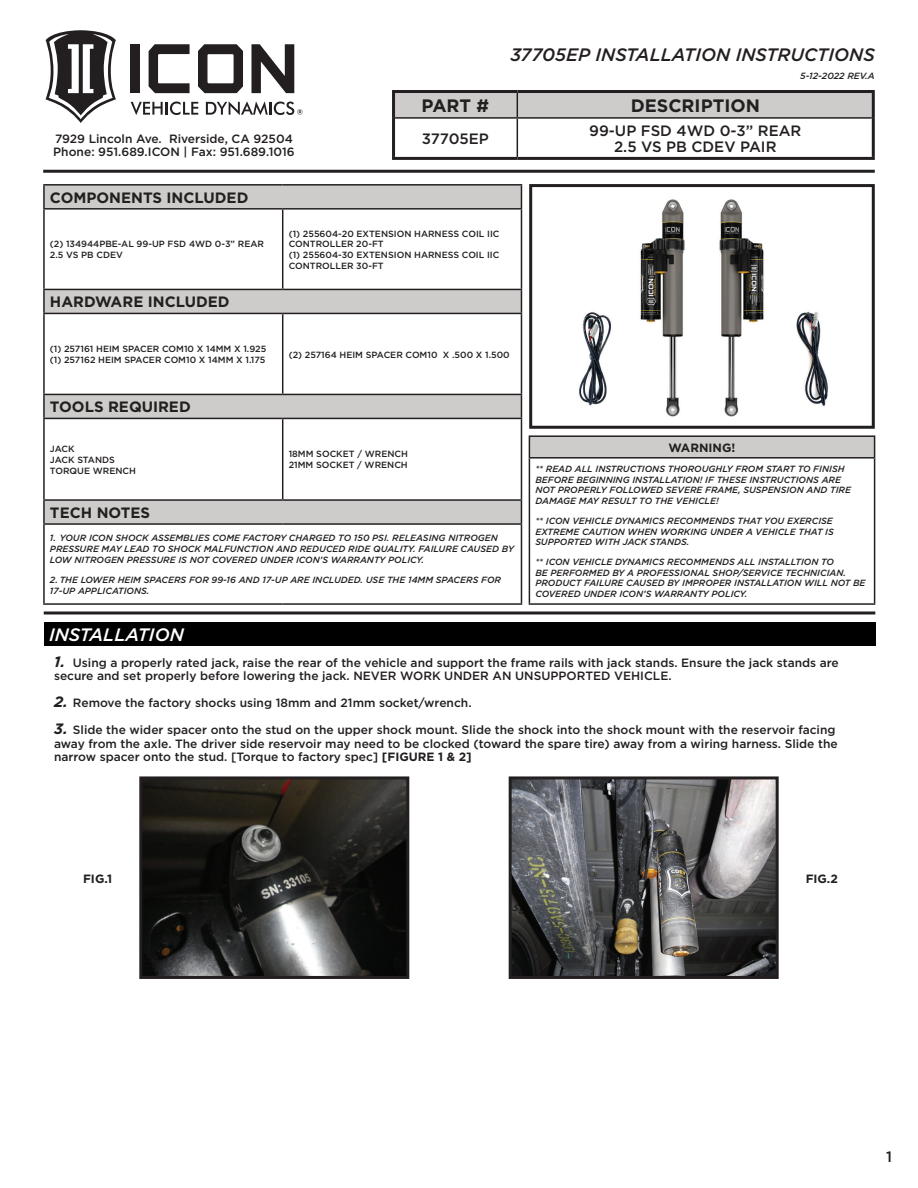
<style>
.page{position:relative;width:918px;height:1188px;background:#fff}
.page>*{position:absolute;margin:0;border:0;box-sizing:border-box;transform-origin:0 0}
.t1{font:italic 500 18px "Gotham";color:#231f20}
.t2{font:700 18px "Gotham";color:#231f20}
.t3{font:italic 500 18px "Gotham";color:#fff}
.t4{font:700 15px "Gotham";color:#231f20}
.t5{font:500 15px/16.5px "Gotham";color:#231f20;text-align:center}
.t6{font:500 12px/13.5px "Gotham";color:#231f20}
.t7{font:700 12px "Gotham";color:#231f20}
.t8{font:italic 500 9px/10.8px "Gotham";color:#231f20}
.t9{font:500 9px/10.8px "Gotham";color:#231f20}
.s1{font-weight:700;font-style:italic;font-size:15px}
.s2{font-weight:700}
</style>
<div class="page">
<hr style="left:43px;top:170px;width:832px;height:3px;background:#231f20">
<div style="left:395px;top:93px;width:477px;height:24px;background:#ceccca"></div>
<hr style="left:395px;top:117px;width:122px;height:2px;background:#231f20">
<hr style="left:517px;top:117px;width:355px;height:2px;background:#231f20">
<hr style="left:517px;top:119px;width:1px;height:38px;background:#231f20">
<hr style="left:392px;top:90px;width:125px;height:3px;background:#231f20">
<hr style="left:392px;top:93px;width:3px;height:25px;background:#231f20">
<hr style="left:517px;top:90px;width:358px;height:3px;background:#231f20">
<hr style="left:872px;top:93px;width:3px;height:25px;background:#231f20">
<hr style="left:392px;top:118px;width:3px;height:39px;background:#231f20">
<hr style="left:872px;top:118px;width:3px;height:39px;background:#231f20">
<hr style="left:392px;top:157px;width:125px;height:3px;background:#231f20">
<hr style="left:517px;top:157px;width:358px;height:3px;background:#231f20">
<div style="left:529px;top:436px;width:346px;height:22px;background:#ceccca"></div>
<hr style="left:529px;top:435px;width:346px;height:2px;background:#231f20">
<svg style="left:529px;top:437px;width:1px;height:20px"></svg>
<svg style="left:874px;top:437px;width:1px;height:20px"></svg>
<hr style="left:529px;top:457px;width:346px;height:2px;background:#231f20">
<hr style="left:529px;top:459px;width:1px;height:144px;background:#231f20">
<hr style="left:874px;top:459px;width:1px;height:144px;background:#231f20">
<hr style="left:529px;top:603px;width:346px;height:2px;background:#231f20">
<img style="left:579px;top:199px;width:249px;height:218px">
<div style="left:529px;top:184px;width:346px;height:245px;border:3px solid #231f20"></div>
<svg style="left:45px;top:186px;width:476px;height:337px"></svg>
<hr style="left:43px;top:184px;width:240px;height:2px;background:#231f20">
<hr style="left:43px;top:186px;width:2px;height:22px;background:#231f20">
<hr style="left:283px;top:184px;width:239px;height:2px;background:#231f20">
<svg style="left:521px;top:186px;width:1px;height:22px"></svg>
<hr style="left:43px;top:208px;width:240px;height:2px;background:#231f20">
<hr style="left:43px;top:210px;width:2px;height:79px;background:#231f20">
<hr style="left:283px;top:208px;width:239px;height:2px;background:#231f20">
<hr style="left:282px;top:210px;width:1px;height:79px;background:#231f20">
<hr style="left:521px;top:210px;width:1px;height:79px;background:#231f20">
<hr style="left:43px;top:289px;width:240px;height:1px;background:#231f20">
<hr style="left:43px;top:290px;width:2px;height:23px;background:#231f20">
<hr style="left:283px;top:289px;width:239px;height:1px;background:#231f20">
<svg style="left:521px;top:290px;width:1px;height:23px"></svg>
<hr style="left:43px;top:313px;width:240px;height:1px;background:#231f20">
<hr style="left:43px;top:314px;width:2px;height:80px;background:#231f20">
<hr style="left:283px;top:313px;width:239px;height:1px;background:#231f20">
<hr style="left:282px;top:314px;width:1px;height:80px;background:#231f20">
<hr style="left:521px;top:314px;width:1px;height:80px;background:#231f20">
<hr style="left:43px;top:394px;width:240px;height:1px;background:#231f20">
<hr style="left:43px;top:395px;width:2px;height:23px;background:#231f20">
<hr style="left:283px;top:394px;width:239px;height:1px;background:#231f20">
<svg style="left:521px;top:395px;width:1px;height:23px"></svg>
<hr style="left:43px;top:418px;width:240px;height:1px;background:#231f20">
<hr style="left:43px;top:419px;width:2px;height:80px;background:#231f20">
<hr style="left:283px;top:418px;width:239px;height:1px;background:#231f20">
<hr style="left:282px;top:419px;width:1px;height:80px;background:#231f20">
<hr style="left:521px;top:419px;width:1px;height:80px;background:#231f20">
<hr style="left:43px;top:499px;width:240px;height:2px;background:#231f20">
<hr style="left:43px;top:501px;width:2px;height:22px;background:#231f20">
<hr style="left:283px;top:499px;width:239px;height:2px;background:#231f20">
<svg style="left:521px;top:501px;width:1px;height:22px"></svg>
<hr style="left:43px;top:523px;width:240px;height:2px;background:#231f20">
<hr style="left:43px;top:525px;width:2px;height:78px;background:#231f20">
<hr style="left:283px;top:523px;width:239px;height:2px;background:#231f20">
<hr style="left:521px;top:525px;width:1px;height:78px;background:#231f20">
<hr style="left:43px;top:603px;width:240px;height:2px;background:#231f20">
<hr style="left:283px;top:603px;width:239px;height:2px;background:#231f20">
<hr style="left:44px;top:611px;width:831px;height:3px;background:#231f20">
<div style="left:44px;top:622px;width:831px;height:23px;background:#000"></div>
<img style="left:143px;top:780px;width:262px;height:195px">
<div style="left:139px;top:776px;width:270px;height:203px;border:3px solid #231f20"></div>
<img style="left:513px;top:780px;width:262px;height:195px">
<div style="left:509px;top:776px;width:270px;height:203px;border:3px solid #231f20"></div>
<div style="left:131px;top:44px;width:9px;height:49px;background:#231f20"></div>
<svg style="left:149px;top:44px;width:41px;height:49px"></svg>
<svg style="left:198px;top:44px;width:45px;height:49px"></svg>
<svg style="left:251px;top:44px;width:43px;height:49px"></svg>
<svg style="left:131px;top:102px;width:67px;height:13px"></svg>
<svg style="left:45px;top:30px;width:71px;height:93px"></svg>
<svg style="left:206px;top:101px;width:97px;height:14px"></svg>
<h1 class="t1" style="left:510px;top:43px;width:366px">37705EP INSTALLATION INSTRUCTIONS</h1>
<h3 class="t6" style="left:53px;top:132px;width:243px">7929 Lincoln Ave. Riverside, CA 92504<br>Phone: 951.689.ICON | Fax: 951.689.1016</h3>
<p class="t8" style="left:800px;top:71px;width:76px">5-12-2022 REV.A</p>
<h1 class="t2" style="left:422px;top:94px;width:69px">PART #</h1>
<h1 class="t2" style="left:631px;top:94px;width:131px">DESCRIPTION</h1>
<h2 class="t5" style="left:422px;top:130px;width:69px">37705EP</h2>
<h2 class="t5" style="left:589px;top:122px;width:214px">99-UP FSD 4WD 0-3” REAR<br>2.5 VS PB CDEV PAIR</h2>
<h2 class="t4" style="left:50px;top:188px;width:200px">COMPONENTS INCLUDED</h2>
<p class="t9" style="left:50px;top:239px;width:216px">(2) 134944PBE-AL 99-UP FSD 4WD 0-3” REAR<br>2.5 VS PB CDEV</p>
<p class="t9" style="left:289px;top:228px;width:212px">(1) 255604-20 EXTENSION HARNESS COIL IIC<br>CONTROLLER 20-FT<br>(1) 255604-30 EXTENSION HARNESS COIL IIC<br>CONTROLLER 30-FT</p>
<h2 class="t4" style="left:50px;top:292px;width:181px">HARDWARE INCLUDED</h2>
<p class="t9" style="left:50px;top:343px;width:218px">(1) 257161 HEIM SPACER COM10 X 14MM X 1.925 (1) 257162 HEIM SPACER COM10 X 14MM X 1.175</p>
<p class="t9" style="left:289px;top:349px;width:223px">(2) 257164 HEIM SPACER COM10 X .500 X 1.500</p>
<h2 class="t4" style="left:50px;top:397px;width:142px">TOOLS REQUIRED</h2>
<p class="t9" style="left:50px;top:443px;width:88px">JACK<br>JACK STANDS<br>TORQUE WRENCH</p>
<p class="t9" style="left:289px;top:449px;width:121px">18MM SOCKET / WRENCH<br>21MM SOCKET / WRENCH</p>
<h2 class="t4" style="left:50px;top:503px;width:102px">TECH NOTES</h2>
<p class="t8" style="left:50px;top:532px;width:465px">1. YOUR ICON SHOCK ASSEMBLIES COME FACTORY CHARGED TO 150 PSI. RELEASING NITROGEN<br>PRESSURE MAY LEAD TO SHOCK MALFUNCTION AND REDUCED RIDE QUALITY. FAILURE CAUSED BY<br>LOW NITROGEN PRESSURE IS NOT COVERED UNDER ICON’S WARRANTY POLICY.</p>
<p class="t8" style="left:50px;top:575px;width:453px">2. THE LOWER HEIM SPACERS FOR 99-16 AND 17-UP ARE INCLUDED. USE THE 14MM SPACERS FOR<br>17-UP APPLICATIONS.</p>
<h1 class="t3" style="left:49px;top:623px;width:136px">INSTALLATION</h1>
<h3 class="t7" style="left:669px;top:440px;width:68px">WARNING!</h3>
<p class="t8" style="left:535px;top:463px;width:317px">** READ ALL INSTRUCTIONS THOROUGHLY FROM START TO FINISH BEFORE BEGINNING INSTALLATION! IF THESE INSTRUCTIONS ARE NOT PROPERLY FOLLOWED SEVERE FRAME, SUSPENSION AND TIRE DAMAGE MAY RESULT TO THE VEHICLE!</p>
<p class="t8" style="left:535px;top:515px;width:300px;text-align:justify">** ICON VEHICLE DYNAMICS RECOMMENDS THAT YOU EXERCISE EXTREME CAUTION WHEN WORKING UNDER A VEHICLE THAT IS SUPPORTED WITH JACK STANDS.</p>
<p class="t8" style="left:535px;top:556px;width:332px">** ICON VEHICLE DYNAMICS RECOMMENDS ALL INSTALLTION TO<br>BE PERFORMED BY A PROFESSIONAL SHOP/SERVICE TECHNICIAN.<br>PRODUCT FAILURE CAUSED BY IMPROPER INSTALLATION WILL NOT BE COVERED UNDER ICON’S WARRANTY POLICY.</p>
<h3 class="t6" style="left:54px;top:656px;width:786px"><span class="s1">1.</span> Using a properly rated jack, raise the rear of the vehicle and support the frame rails with jack stands. Ensure the jack stands are secure and set properly before lowering the jack. NEVER WORK UNDER AN UNSUPPORTED VEHICLE.</h3>
<h3 class="t6" style="left:54px;top:696px;width:419px"><span class="s1">2.</span> Remove the factory shocks using 18mm and 21mm socket/wrench.</h3>
<p class="t6" style="left:54px;top:723px;width:785px"><span class="s1">3.</span> Slide the wider spacer onto the stud on the upper shock mount. Slide the shock into the shock mount with the reservoir facing away from the axle. The driver side reservoir may need to be clocked (toward the spare tire) away from a wiring harness. Slide the narrow spacer onto the stud. [Torque to factory spec] <span class="s2">[FIGURE 1 &amp; 2]</span></p>
<h3 class="t7" style="left:83px;top:870px;width:31px">FIG.1</h3>
<h3 class="t7" style="left:806px;top:870px;width:34px">FIG.2</h3>
<h2 class="t5" style="left:886px;top:1148px;width:7px">1</h2>
</div>
